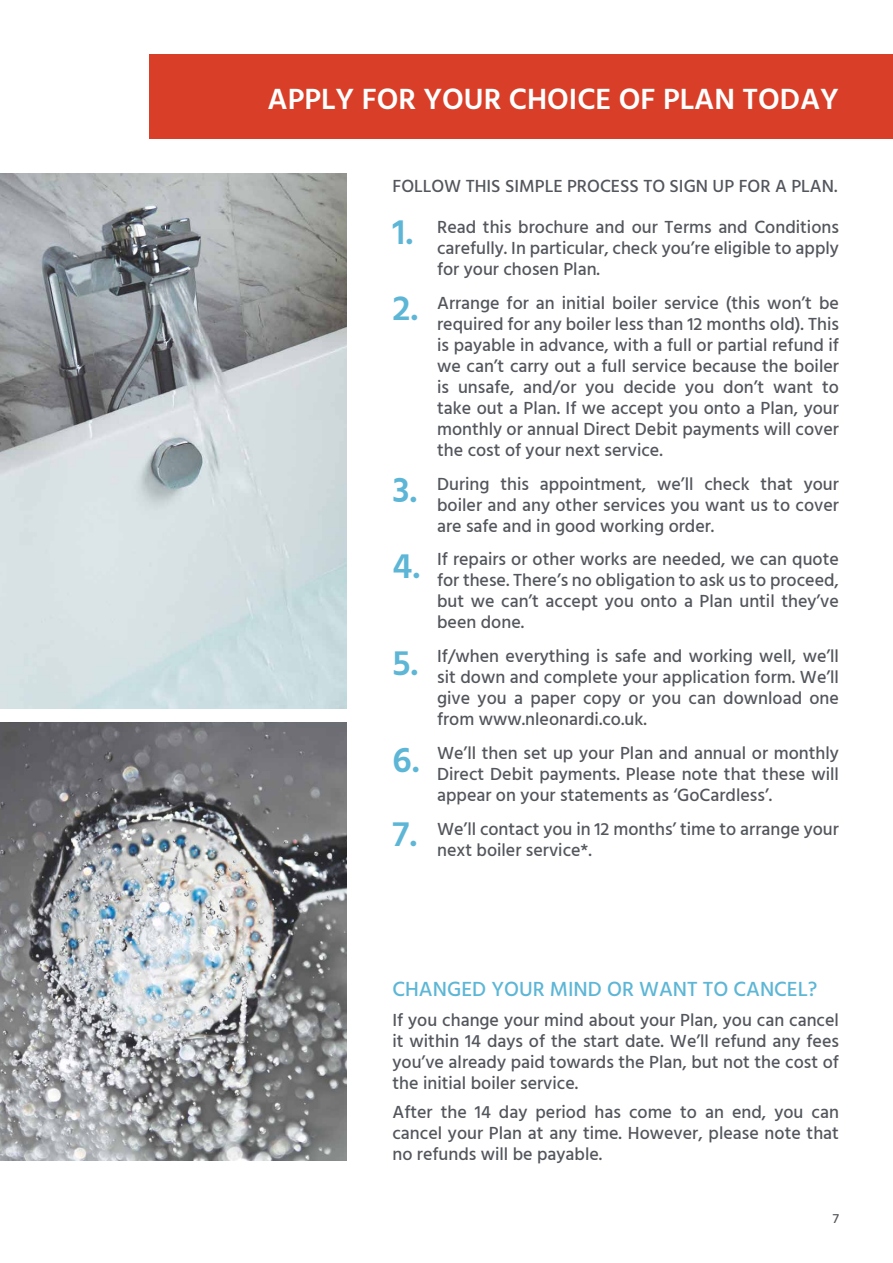
<style>
.page{position:relative;width:893px;height:1263px;background:#fff}
.page>*{position:absolute;margin:0;border:0;box-sizing:border-box;transform-origin:0 0}
.t1{font:600 36px/75.8px "Hind";color:#5db6d6}
.t2{font:600 30px "Hind";color:#fff}
.t3{font:500 21px "Hind";color:#5db6d6}
.t4{font:500 18px/21px "Hind";color:#53565c;text-align:justify}
.t5{font:500 13.5px "Hind";color:#53565c}
</style>
<div class="page">
<div style="left:150px;top:54px;width:743px;height:84px;background:#d93f28"></div>
<img style="left:0;top:723px;width:346px;height:437px">
<img style="left:0;top:173px;width:346px;height:535px">
<h2 class="t2" style="left:267px;top:79px;width:573px">APPLY FOR YOUR CHOICE OF PLAN TODAY</h2>
<p class="t4" style="left:392px;top:177px;width:446px">FOLLOW THIS SIMPLE PROCESS TO SIGN UP FOR A PLAN.</p>
<h1 class="t1" style="left:392px;top:197px;width:27px">1.<br>2.</h1>
<h1 class="t1" style="left:392px;top:454px;width:29px;line-height:76.3px">3.<br>4.</h1>
<h1 class="t1" style="left:392px;top:628px;width:28px">5.</h1>
<h1 class="t1" style="left:392px;top:726px;width:29px;line-height:73.1px">6.<br>7.</h1>
<p class="t4" style="left:437px;top:217px;width:403px">Read this brochure and our Terms and Conditions carefully. In particular, check you’re eligible to apply for your chosen Plan.</p>
<p class="t4" style="left:437px;top:293px;width:403px">Arrange for an initial boiler service (this won’t be required for any boiler less than 12 months old). This is payable in advance, with a full or partial refund if we can’t carry out a full service because the boiler is unsafe, and/or you decide you don’t want to take out a Plan. If we accept you onto a Plan, your monthly or annual Direct Debit payments will cover the cost of your next service.</p>
<p class="t4" style="left:437px;top:474px;width:403px">During this appointment, we’ll check that your boiler and any other services you want us to cover are safe and in good working order.</p>
<p class="t4" style="left:437px;top:550px;width:403px">If repairs or other works are needed, we can quote for these. There’s no obligation to ask us to proceed, but we can’t accept you onto a Plan until they’ve been done.</p>
<p class="t4" style="left:437px;top:647px;width:403px">If/when everything is safe and working well, we’ll sit down and complete your application form. We’ll give you a paper copy or you can download one from www.nleonardi.co.uk.</p>
<p class="t4" style="left:437px;top:743px;width:403px">We’ll then set up your Plan and annual or monthly Direct Debit payments. Please note that these will appear on your statements as ‘GoCardless’.</p>
<p class="t4" style="left:437px;top:819px;width:403px">We’ll contact you in 12 months’ time to arrange your next boiler service*.</p>
<p class="t3" style="left:392px;top:975px;width:426px">CHANGED YOUR MIND OR WANT TO CANCEL?</p>
<p class="t4" style="left:392px;top:1010px;width:448px">If you change your mind about your Plan, you can cancel it within 14 days of the start date. We’ll refund any fees you’ve already paid towards the Plan, but not the cost of the initial boiler service.</p>
<p class="t4" style="left:392px;top:1102px;width:448px">After the 14 day period has come to an end, you can cancel your Plan at any time. However, please note that no refunds will be payable.</p>
<p class="t5" style="left:833px;top:1209px;width:8px">7</p>
</div>
